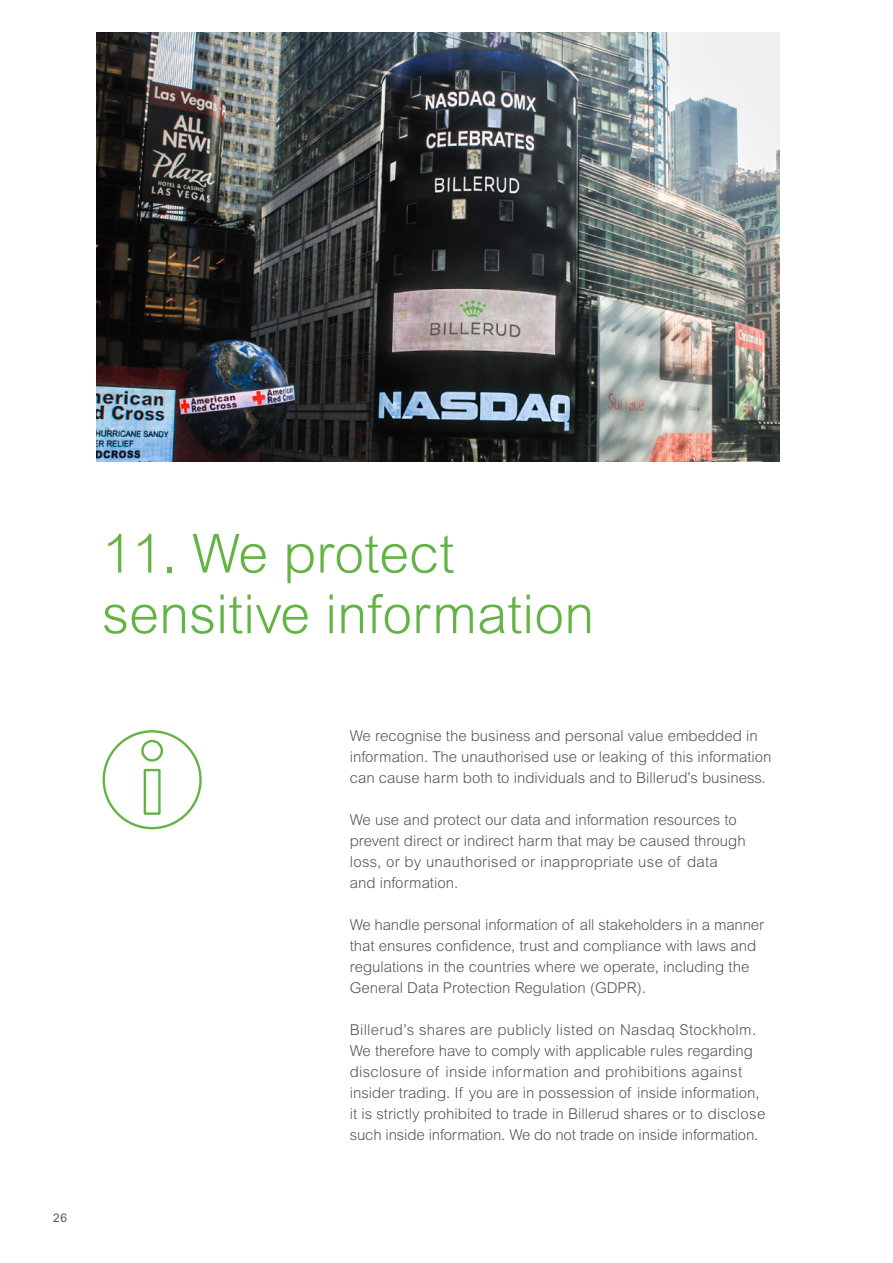
<style>
.page{position:relative;width:893px;height:1263px;background:#fff}
.page>*{position:absolute;margin:0;border:0;box-sizing:border-box;transform-origin:0 0}
.Rubrik{font:300 54px/60.6px "Arial MT Std";color:#64b445}
.Brödtext{font:300 15px/21px "Arial MT Std";color:#575756}
.t1{font:12px "Arial MT Std";color:#575756}
</style>
<div class="page">
<img style="left:96px;top:33px;width:684px;height:429px">
<div style="left:103px;top:730px;width:99px;height:99px;border:2px solid #64b445;border-radius:50%"></div>
<svg style="left:141px;top:739px;width:22px;height:76px"></svg>
<p class="Rubrik" style="left:102px;top:524px;width:494px">11. We protect sensitive information</p>
<p class="t1" style="left:53px;top:1211px;width:15px">26</p>
<p class="Brödtext" style="left:350px;top:725px;width:423px">We recognise the business and personal value embedded in information. The unauthorised use or leaking of this information can cause harm both to individuals and to Billerud’s business.</p>
<p class="Brödtext" style="left:350px;top:809px;width:398px">We use and protect our data and information resources to prevent direct or indirect harm that may be caused through loss, or by unauthorised or inappropriate use of data and information.</p>
<p class="Brödtext" style="left:350px;top:914px;width:416px">We handle personal information of all stakeholders in a manner that ensures confidence, trust and compliance with laws and regulations in the countries where we operate, including the General Data Protection Regulation (GDPR).</p>
<p class="Brödtext" style="left:350px;top:1019px;width:417px">Billerud’s shares are publicly listed on Nasdaq Stockholm.<br>We therefore have to comply with applicable rules regarding disclosure of inside information and prohibitions against insider trading. If you are in possession of inside information, it is strictly prohibited to trade in Billerud shares or to disclose such inside information. We do not trade on inside information.</p>
</div>
